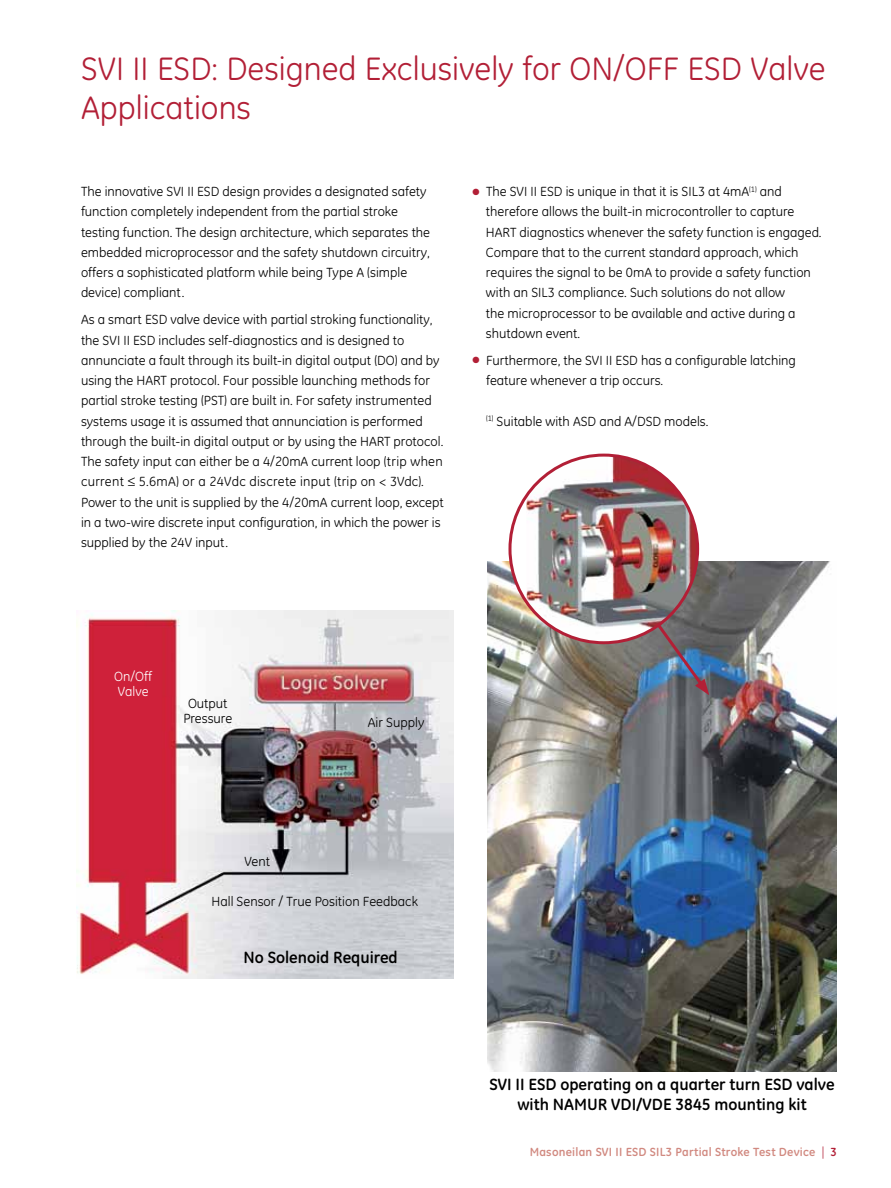
<style>
.page{position:relative;width:891px;height:1188px;background:#fff}
.page>*{position:absolute;margin:0;border:0;box-sizing:border-box;transform-origin:0 0}
.t1{font:33px/39px "GE Inspira";color:#b21f36}
.t2{font:700 16.5px/19.8px "GE Inspira";color:#000;text-align:center}
.t3{font:13.5px/20.2px "GE Inspira";color:#000}
.t4{font:13.5px/15px "GE Inspira";color:#fff}
.t5{font:700 12px "GE Inspira";letter-spacing:.02em;color:#d18980}
.s1{color:#b21f36}
.s2{font-weight:400;color:#b21f36}
</style>
<div class="page">
<img style="left:76px;top:611px;width:377px;height:368px">
<img style="left:487px;top:561px;width:350px;height:511px">
<img style="left:606px;top:559px;width:103px;height:136px">
<svg style="left:510px;top:455px;width:188px;height:188px"></svg>
<img style="left:526px;top:455px;width:172px;height:188px">
<h1 class="t1" style="left:81px;top:50px;width:746px">SVI II ESD: Designed Exclusively for ON/OFF ESD Valve<br>Applications</h1>
<p class="t3" style="left:81px;top:181px;width:351px">The innovative SVI II ESD design provides a designated safety function completely independent from the partial stroke testing function. The design architecture, which separates the embedded microprocessor and the safety shutdown circuitry, offers a sophisticated platform while being Type A (simple device) compliant.</p>
<p class="t3" style="left:81px;top:310px;width:364px">As a smart ESD valve device with partial stroking functionality, the SVI II ESD includes self-diagnostics and is designed to annunciate a fault through its built-in digital output (DO) and by using the HART protocol. Four possible launching methods for partial stroke testing (PST) are built in. For safety instrumented systems usage it is assumed that annunciation is performed through the built-in digital output or by using the HART protocol.<br>The safety input can either be a 4/20mA current loop (trip when current ≤ 5.6mA) or a 24Vdc discrete input (trip on &lt; 3Vdc).<br>Power to the unit is supplied by the 4/20mA current loop, except in a two-wire discrete input configuration, in which the power is supplied by the 24V input.</p>
<p class="t3" style="left:486px;top:181px;width:337px;text-indent:-13px"><span class="s1">●</span> The SVI II ESD is unique in that it is SIL3 at 4mA<sup>(1)</sup> and therefore allows the built-in microcontroller to capture HART diagnostics whenever the safety function is engaged.<br>Compare that to the current standard approach, which requires the signal to be 0mA to provide a safety function with an SIL3 compliance. Such solutions do not allow<br>the microprocessor to be available and active during a shutdown event.</p>
<p class="t3" style="left:486px;top:350px;width:311px;text-indent:-13px"><span class="s1">●</span> Furthermore, the SVI II ESD has a configurable latching feature whenever a trip occurs.</p>
<p class="t3" style="left:486px;top:411px;width:224px"><sup>(1)</sup> Suitable with ASD and A/DSD models.</p>
<p class="t4" style="left:114px;top:669px;width:39px">On/Off<br>Valve</p>
<p class="t3" style="left:183px;top:696px;width:50px;line-height:15px;text-align:center">Output<br>Pressure</p>
<p class="t3" style="left:368px;top:712px;width:58px">Air Supply</p>
<p class="t3" style="left:244px;top:851px;width:27px">Vent</p>
<p class="t3" style="left:212px;top:891px;width:208px">Hall Sensor / True Position Feedback</p>
<p class="t2" style="left:244px;top:947px;width:156px">No Solenoid Required</p>
<p class="t2" style="left:490px;top:1074px;width:347px">SVI II ESD operating on a quarter turn ESD valve with NAMUR VDI/VDE 3845 mounting kit</p>
<p class="t5" style="left:530px;top:1144px;width:309px">Masoneilan SVI II ESD SIL3 Partial Stroke Test Device <span class="s2">|</span> <span class="s1">3</span></p>
</div>
